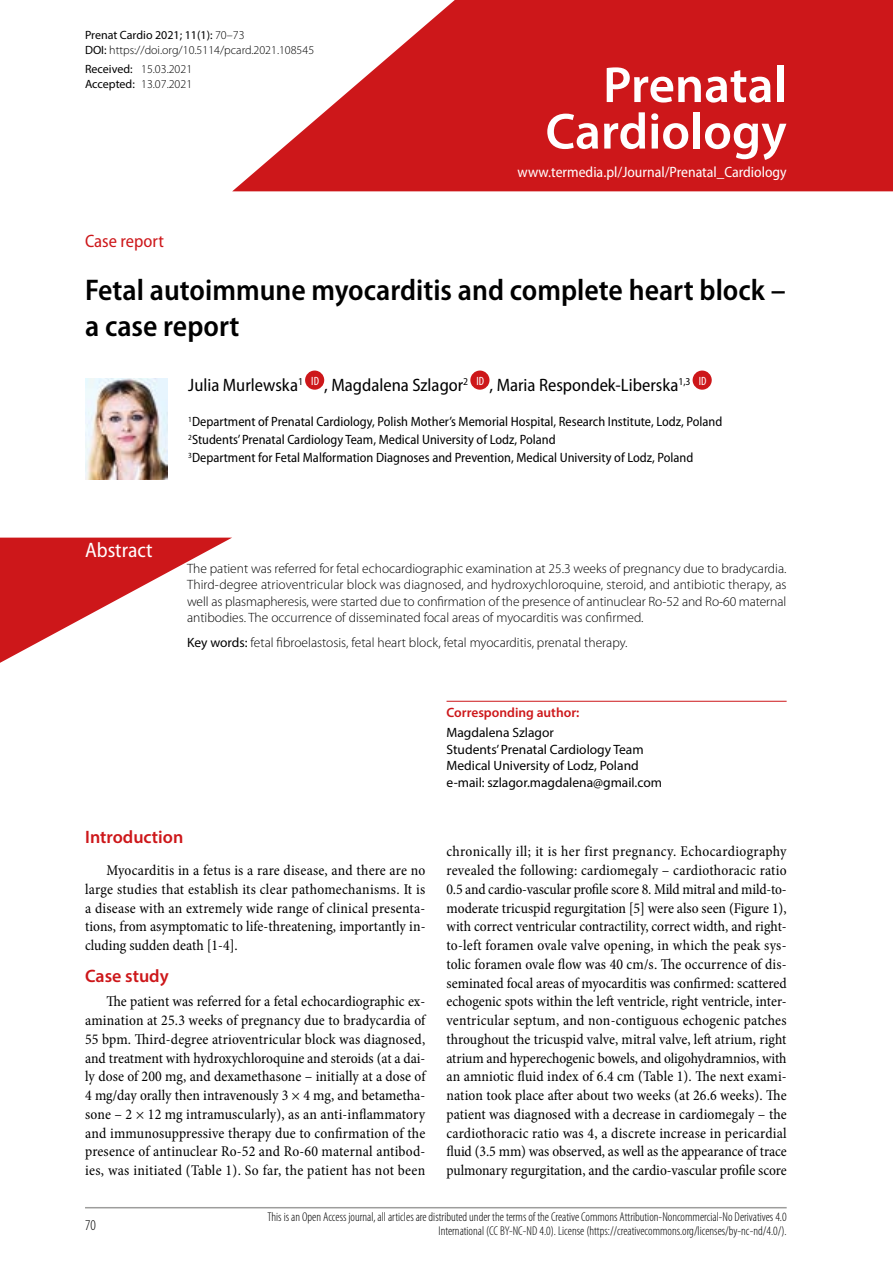
<style>
.page{position:relative;width:893px;height:1263px;background:#fff}
.page>*{position:absolute;margin:0;border:0;box-sizing:border-box;transform-origin:0 0}
.t1{font:600 51px/46.5px "Myriad Pro";color:#fff;text-align:right}
.t2{font:600 semi-condensed 30px/36px "Myriad Pro";color:#000}
.t3{font:semi-condensed 21px "Myriad Pro";color:#fff}
.t4{font:semi-condensed 18px "Myriad Pro";color:#000}
.t5{font:600 18px "Myriad Pro";color:#cd171a}
.t6{font:semi-condensed 18px "Myriad Pro";color:#cd171a}
.t7{font:condensed 15px/18.8px "Minion Pro";color:#000;text-align:justify}
.t8{font:semi-condensed 15px "Myriad Pro";color:#fff}
.t9{font:300 condensed 15px "Myriad Pro";color:#000}
.t10{font:300 13.5px/16.5px "Myriad Pro";color:#000;text-align:justify}
.t11{font:semi-condensed 13.5px/18px "Myriad Pro";color:#000}
.t12{font:13.5px/16.5px "Myriad Pro";color:#000}
.t13{font:600 13.5px "Myriad Pro";color:#cd171a}
.t14{font:300 condensed 12.75px/14.2px "Myriad Pro";color:#000;text-align:right}
.t15{font:300 12px/15px "Myriad Pro";color:#000}
.s1{font-weight:400}
</style>
<div class="page">
<hr style="left:85px;top:1207px;width:702px;height:1px;background:#9d9d9c">
<div style="left:305px;top:371px;width:19px;height:19px;background:#cd171a;border-radius:50%"></div>
<div style="left:470px;top:371px;width:19px;height:19px;background:#cd171a;border-radius:50%"></div>
<div style="left:693px;top:371px;width:19px;height:19px;background:#cd171a;border-radius:50%"></div>
<svg style="left:232px;top:0;width:661px;height:191px;fill:#cd171a"></svg>
<hr style="left:447px;top:701px;width:340px;height:1px;background:#cd171a">
<img style="left:85px;top:378px;width:82px;height:101px">
<svg style="left:0;top:538px;width:232px;height:125px"></svg>
<p class="t15" style="left:85px;top:27px;width:231px"><span class="s1">Prenat Cardio 2021; 11(1):</span> 70–73<br><span class="s1">DOI:</span> https://doi.org/10.5114/pcard.2021.108545</p>
<p class="t15" style="left:85px;top:61px;width:109px"><span class="s1">Received:</span> 15.03.2021<br><span class="s1">Accepted:</span> 13.07.2021</p>
<h1 class="t1" style="left:545px;top:60px;width:243px">Prenatal<br>Cardiology</h1>
<p class="t8" style="left:517px;top:164px;width:271px">www.termedia.pl/Journal/Prenatal_Cardiology</p>
<p class="t6" style="left:85px;top:232px;width:80px">Case report</p>
<h2 class="t2" style="left:85px;top:272px;width:702px">Fetal autoimmune myocarditis and complete heart block – a case report</h2>
<p class="t4" style="left:188px;top:376px;width:520px">Julia Murlewska<sup>1</sup> <sup>ID</sup> , Magdalena Szlagor<sup>2</sup> <sup>ID</sup> , Maria Respondek-Liberska<sup>1,3</sup> <sup>ID</sup></p>
<p class="t11" style="left:188px;top:413px;width:536px"><sup>1</sup>Department of Prenatal Cardiology, Polish Mother’s Memorial Hospital, Research Institute, Lodz, Poland<br><sup>2</sup>Students’ Prenatal Cardiology Team, Medical University of Lodz, Poland<br><sup>3</sup>Department for Fetal Malformation Diagnoses and Prevention, Medical University of Lodz, Poland</p>
<h3 class="t3" style="left:85px;top:538px;width:69px">Abstract</h3>
<p class="t10" style="left:187px;top:560px;width:601px">The patient was referred for fetal echocardiographic examination at 25.3 weeks of pregnancy due to bradycardia.<br>Third-degree atrioventricular block was diagnosed, and hydroxychloroquine, steroid, and antibiotic therapy, as well as plasmapheresis, were started due to confirmation of the presence of antinuclear Ro-52 and Ro-60 maternal antibodies. The occurrence of disseminated focal areas of myocarditis was confirmed.</p>
<p class="t10" style="left:187px;top:634px;width:442px"><span class="s1">Key words:</span> fetal fibroelastosis, fetal heart block, fetal myocarditis, prenatal therapy.</p>
<p class="t13" style="left:447px;top:703px;width:134px">Corresponding author:</p>
<p class="t12" style="left:447px;top:724px;width:217px">Magdalena Szlagor<br>Students’ Prenatal Cardiology Team<br>Medical University of Lodz, Poland e-mail: szlagor.magdalena@gmail.com</p>
<p class="t5" style="left:85px;top:825px;width:100px">Introduction</p>
<p class="t7" style="left:85px;top:861px;width:342px;text-indent:21px">Myocarditis in a fetus is a rare disease, and there are no large studies that establish its clear pathomechanisms. It is a disease with an extremely wide range of clinical presenta&shy;tions, from asymptomatic to life-threatening, importantly in&shy;cluding sudden death [1-4].</p>
<p class="t5" style="left:85px;top:965px;width:85px">Case study</p>
<p class="t7" style="left:85px;top:992px;width:342px;text-indent:21px">The patient was referred for a fetal echocardiographic ex&shy;amination at 25.3 weeks of pregnancy due to bradycardia of 55 bpm. Third-degree atrioventricular block was diagnosed, and treatment with hydroxychloroquine and steroids (at a dai&shy;ly dose of 200 mg, and dexamethasone – initially at a dose of 4 mg/day orally then intravenously 3 × 4 mg, and betametha&shy;sone – 2 × 12 mg intramuscularly), as an anti-inflammatory and immunosuppressive therapy due to confirmation of the presence of antinuclear Ro-52 and Ro-60 maternal antibod&shy;ies, was initiated (Table 1). So far, the patient has not been</p>
<p class="t7" style="left:446px;top:842px;width:342px">chronically ill; it is her first pregnancy. Echocardiography revealed the following: cardiomegaly – cardiothoracic ratio 0.5 and cardio-vascular profile score 8. Mild mitral and mild-to&shy;moderate tricuspid regurgitation [5] were also seen (Figure 1), with correct ventricular contractility, correct width, and right&shy;to-left foramen ovale valve opening, in which the peak sys&shy;tolic foramen ovale flow was 40 cm/s. The occurrence of dis&shy;seminated focal areas of myocarditis was confirmed: scattered echogenic spots within the left ventricle, right ventricle, inter&shy;ventricular septum, and non-contiguous echogenic patches throughout the tricuspid valve, mitral valve, left atrium, right atrium and hyperechogenic bowels, and oligohydramnios, with an amniotic fluid index of 6.4 cm (Table 1). The next exami&shy;nation took place after about two weeks (at 26.6 weeks). The patient was diagnosed with a decrease in cardiomegaly – the cardiothoracic ratio was 4, a discrete increase in pericardial fluid (3.5 mm) was observed, as well as the appearance of trace pulmonary regurgitation, and the cardio-vascular profile score</p>
<p class="t9" style="left:85px;top:1216px;width:12px">70</p>
<p class="t14" style="left:268px;top:1209px;width:521px">This is an Open Access journal, all articles are distributed under the terms of the Creative Commons Attribution-Noncommercial-No Derivatives 4.0<br>International (CC BY-NC-ND 4.0). License (https://creativecommons.org/licenses/by-nc-nd/4.0/).</p>
</div>
